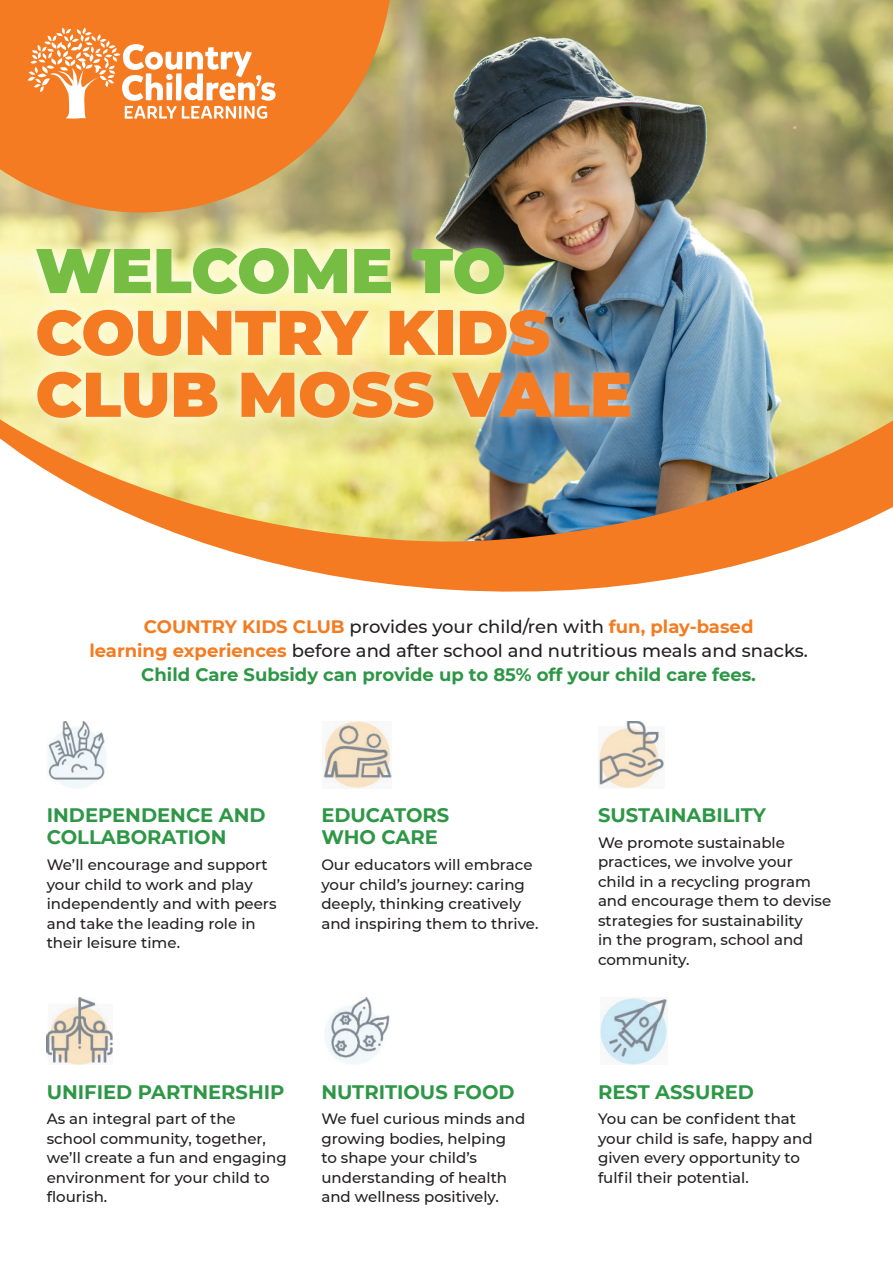
<style>
.page{position:relative;width:893px;height:1263px;background:#fff}
.page>*{position:absolute;margin:0;border:0;box-sizing:border-box;transform-origin:0 0}
.t1{font:900 63px/61.8px "Montserrat";color:#f47b21}
.t2{font:900 63px "Montserrat";letter-spacing:-.01em;color:#75bd43}
.t3{font:700 19.5px/22.5px "Montserrat";color:#2d9746}
.t4{font:500 18px/24px "Montserrat";color:#231f20;text-align:center}
.t5{font:500 15px/19.5px "Montserrat";color:#231f20}
.s1{font-weight:700;color:#f47b21}
.s2{font-weight:700;color:#2d9746}
</style>
<div class="page">
<svg style="left:204px;top:543px;width:606px;height:49px;fill:#f47b21"></svg>
<img style="left:0;top:0;width:893px;height:543px">
<svg style="left:0;top:0;width:393px;height:213px;background:#e38636"></svg>
<svg style="left:28px;top:28px;width:248px;height:91px"></svg>
<div style="left:22px;top:233px;width:623px;height:199px;background:#fff;opacity:.75"></div>
<img style="left:47px;top:721px;width:59px;height:67px">
<img style="left:322px;top:721px;width:70px;height:67px">
<img style="left:598px;top:721px;width:66px;height:67px">
<img style="left:47px;top:998px;width:65px;height:67px">
<img style="left:324px;top:998px;width:66px;height:66px">
<img style="left:600px;top:998px;width:67px;height:67px">
<h1 class="t2" style="left:36px;top:223px;width:472px">WELCOME TO</h1>
<h1 class="t1" style="left:36px;top:298px;width:598px">COUNTRY KIDS<br>CLUB MOSS VALE</h1>
<p class="t4" style="left:89px;top:614px;width:720px"><span class="s1">COUNTRY KIDS CLUB</span> provides your child/ren with <span class="s1">fun, play-based<br>learning experiences</span> before and after school and nutritious meals and snacks.<br><span class="s2">Child Care Subsidy can provide up to 85% off your child care fees.</span></p>
<h2 class="t3" style="left:47px;top:803px;width:220px">INDEPENDENCE AND<br>COLLABORATION</h2>
<p class="t5" style="left:47px;top:855px;width:231px">We’ll encourage and support your child to work and play independently and with peers and take the leading role in their leisure time.</p>
<h2 class="t3" style="left:321px;top:803px;width:129px">EDUCATORS<br>WHO CARE</h2>
<p class="t5" style="left:321px;top:855px;width:219px">Our educators will embrace your child’s journey: caring deeply, thinking creatively and inspiring them to thrive.</p>
<h2 class="t3" style="left:47px;top:1079px;width:239px">UNIFIED PARTNERSHIP</h2>
<p class="t5" style="left:47px;top:1109px;width:241px">As an integral part of the school community, together, we’ll create a fun and engaging environment for your child to flourish.</p>
<h2 class="t3" style="left:321px;top:1079px;width:195px">NUTRITIOUS FOOD</h2>
<p class="t5" style="left:321px;top:1109px;width:205px">We fuel curious minds and growing bodies, helping to shape your child’s understanding of health and wellness positively.</p>
<h2 class="t3" style="left:598px;top:803px;width:169px">SUSTAINABILITY</h2>
<p class="t5" style="left:598px;top:832px;width:235px">We promote sustainable practices, we involve your child in a recycling program and encourage them to devise strategies for sustainability<br>in the program, school and community.</p>
<h2 class="t3" style="left:598px;top:1079px;width:157px">REST ASSURED</h2>
<p class="t5" style="left:598px;top:1109px;width:216px">You can be confident that your child is safe, happy and given every opportunity to fulfil their potential.</p>
</div>
